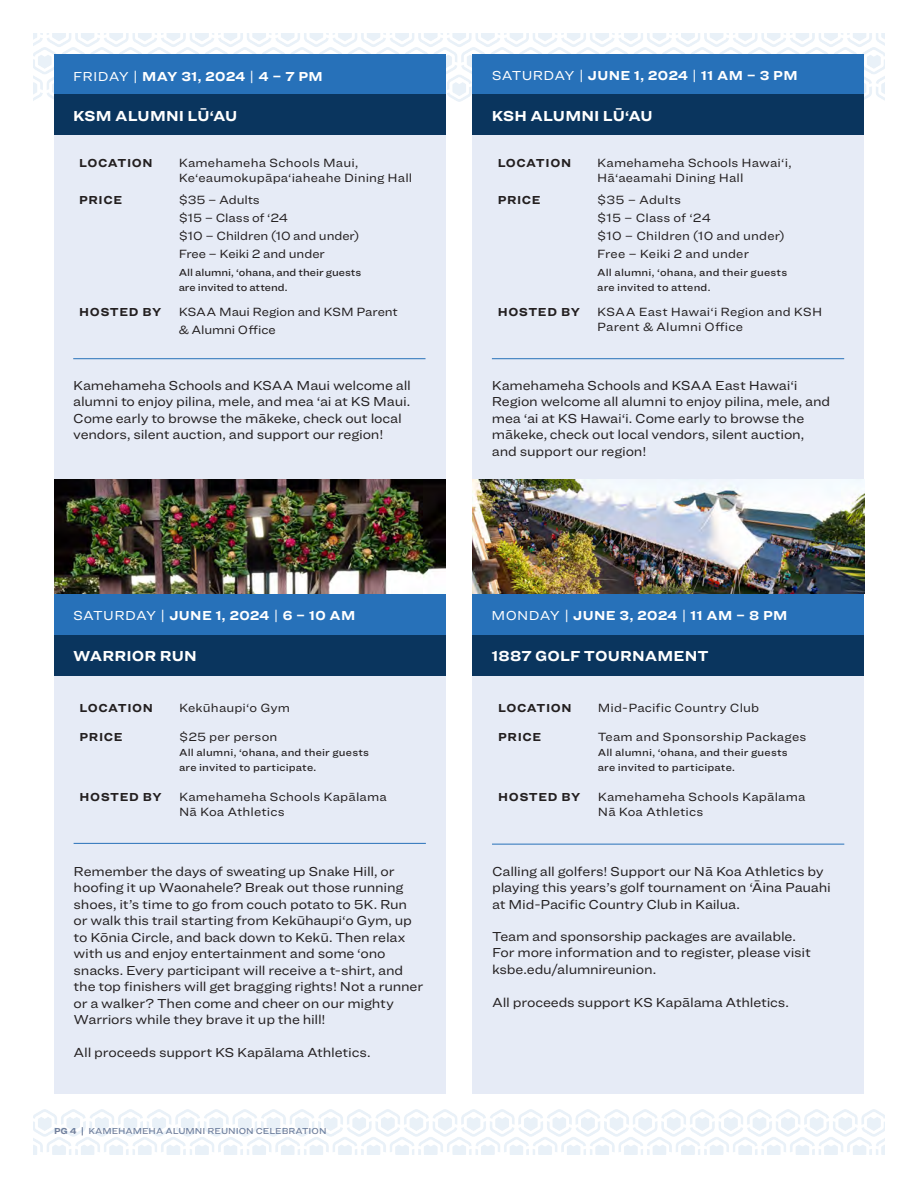
<style>
.page{position:relative;width:918px;height:1188px;background:#fff}
.page>*{position:absolute;margin:0;border:0;box-sizing:border-box;transform-origin:0 0}
.t1{font:700 15px "Ringside Wide";letter-spacing:.01em;color:#fff}
.t2{font:13.5px/16.5px "Ringside Wide";letter-spacing:-.015em;color:#231f20}
.t3{font:700 13.5px "Ringside Wide";letter-spacing:.025em;color:#fff}
.t4{font:12.3px/15px "Ringside Wide";letter-spacing:.01em;color:#231f20}
.t5{font:12.3px/18px "Ringside Wide";letter-spacing:-.01em;color:#231f20}
.t6{font:12.3px "Ringside Wide";letter-spacing:-.015em;color:#231f20}
.t7{font:700 12px "Ringside Wide";letter-spacing:.05em;color:#231f20}
.t8{font:500 10.5px/15px "Ringside Wide";letter-spacing:.01em;color:#231f20}
.t9{font:500 9px "Ringside Wide";color:#727f9b}
.s1{font-weight:400}
.s2{font-weight:700}
</style>
<div class="page">
<img style="left:34px;top:34px;width:850px;height:67px">
<img style="left:34px;top:1110px;width:850px;height:44px">
<div style="left:54px;top:135px;width:392px;height:345px;background:#e6ebf6"></div>
<div style="left:54px;top:54px;width:392px;height:40px;background:#2771b9"></div>
<div style="left:54px;top:94px;width:391px;height:41px;background:#0a355e"></div>
<hr style="left:73px;top:358px;width:353px;height:1px;background:#2771b9">
<div style="left:54px;top:655px;width:392px;height:439px;background:#e6ebf6"></div>
<div style="left:54px;top:595px;width:392px;height:40px;background:#2771b9"></div>
<div style="left:54px;top:635px;width:392px;height:41px;background:#0a355e"></div>
<hr style="left:74px;top:843px;width:352px;height:1px;background:#2771b9">
<div style="left:473px;top:135px;width:391px;height:345px;background:#e6ebf6"></div>
<div style="left:473px;top:54px;width:391px;height:40px;background:#2771b9"></div>
<div style="left:473px;top:94px;width:391px;height:41px;background:#0a355e"></div>
<hr style="left:492px;top:358px;width:352px;height:1px;background:#2771b9">
<div style="left:473px;top:655px;width:391px;height:439px;background:#e6ebf6"></div>
<div style="left:472px;top:595px;width:392px;height:40px;background:#2771b9"></div>
<div style="left:473px;top:635px;width:391px;height:41px;background:#0a355e"></div>
<hr style="left:492px;top:844px;width:352px;height:1px;background:#2771b9">
<img style="left:473px;top:480px;width:391px;height:114px">
<img style="left:54px;top:480px;width:392px;height:114px">
<p class="t3" style="left:73px;top:66px;width:251px"><span class="s1">FRIDAY |</span> MAY 31, 2024 <span class="s1">|</span> 4 – 7 PM</p>
<p class="t1" style="left:73px;top:104px;width:166px">KSM ALUMNI LŪ‘AU</p>
<p class="t7" style="left:79px;top:154px;width:75px">LOCATION</p>
<p class="t4" style="left:179px;top:155px;width:181px">Kamehameha Schools Maui,</p>
<p class="t4" style="left:179px;top:170px;width:235px">Ke‘eaumokupāpa‘iaheahe Dining Hall</p>
<p class="t7" style="left:79px;top:190px;width:45px">PRICE</p>
<p class="t6" style="left:179px;top:191px;width:83px">$35 – Adults</p>
<p class="t6" style="left:179px;top:209px;width:111px">$15 – Class of ‘24</p>
<p class="t5" style="left:179px;top:226px;width:182px">$10 – Children (10 and under)</p>
<p class="t5" style="left:179px;top:244px;width:148px">Free – Keiki 2 and under</p>
<p class="t8" style="left:179px;top:265px;width:184px">All alumni, ‘ohana, and their guests are invited to attend.</p>
<p class="t7" style="left:79px;top:302px;width:84px">HOSTED BY</p>
<p class="t5" style="left:179px;top:302px;width:221px">KSAA Maui Region and KSM Parent &amp; Alumni Office</p>
<p class="t2" style="left:73px;top:377px;width:339px">Kamehameha Schools and KSAA Maui welcome all alumni to enjoy pilina, mele, and mea ‘ai at KS Maui.<br>Come early to browse the mākeke, check out local vendors, silent auction, and support our region!</p>
<p class="t3" style="left:73px;top:605px;width:284px"><span class="s1">SATURDAY |</span> JUNE 1, 2024 <span class="s1">|</span> 6 – 10 AM</p>
<p class="t1" style="left:73px;top:645px;width:125px">WARRIOR RUN</p>
<p class="t7" style="left:80px;top:699px;width:75px">LOCATION</p>
<p class="t4" style="left:179px;top:700px;width:113px">Kekūhaupi‘o Gym</p>
<p class="t7" style="left:80px;top:728px;width:45px">PRICE</p>
<p class="t4" style="left:179px;top:729px;width:100px">$25 per person</p>
<p class="t8" style="left:179px;top:745px;width:192px">All alumni, ‘ohana, and their guests are invited to participate.</p>
<p class="t7" style="left:80px;top:788px;width:84px">HOSTED BY</p>
<p class="t4" style="left:179px;top:789px;width:209px">Kamehameha Schools Kapālama<br>Nā Koa Athletics</p>
<p class="t2" style="left:74px;top:863px;width:351px">Remember the days of sweating up Snake Hill, or hoofing it up Waonahele? Break out those running shoes, it’s time to go from couch potato to 5K. Run or walk this trail starting from Kekūhaupi‘o Gym, up to Kōnia Circle, and back down to Kekū. Then relax with us and enjoy entertainment and some ‘ono snacks. Every participant will receive a t-shirt, and the top finishers will get bragging rights! Not a runner or a walker? Then come and cheer on our mighty Warriors while they brave it up the hill!</p>
<p class="t2" style="left:74px;top:1044px;width:298px">All proceeds support KS Kapālama Athletics.</p>
<p class="t9" style="left:54px;top:1124px;width:274px"><span class="s2">PG 4 |</span> KAMEHAMEHA ALUMNI REUNION CELEBRATION</p>
<p class="t3" style="left:492px;top:65px;width:308px"><span class="s1">SATURDAY |</span> JUNE 1, 2024 <span class="s1">|</span> 11 AM – 3 PM</p>
<p class="t1" style="left:492px;top:104px;width:163px">KSH ALUMNI LŪ‘AU</p>
<p class="t7" style="left:498px;top:154px;width:75px">LOCATION</p>
<p class="t4" style="left:597px;top:155px;width:196px">Kamehameha Schools Hawai‘i,</p>
<p class="t4" style="left:597px;top:170px;width:148px">Hā‘aeamahi Dining Hall</p>
<p class="t7" style="left:498px;top:190px;width:45px">PRICE</p>
<p class="t4" style="left:597px;top:192px;width:85px">$35 – Adults</p>
<p class="t4" style="left:597px;top:210px;width:115px">$15 – Class of ‘24</p>
<p class="t4" style="left:597px;top:228px;width:189px">$10 – Children (10 and under)</p>
<p class="t4" style="left:597px;top:246px;width:153px">Free – Keiki 2 and under</p>
<p class="t8" style="left:597px;top:265px;width:192px">All alumni, ‘ohana, and their guests are invited to attend.</p>
<p class="t7" style="left:498px;top:302px;width:84px">HOSTED BY</p>
<p class="t4" style="left:597px;top:304px;width:227px">KSAA East Hawai‘i Region and KSH<br>Parent &amp; Alumni Office</p>
<p class="t2" style="left:492px;top:377px;width:340px">Kamehameha Schools and KSAA East Hawai‘i Region welcome all alumni to enjoy pilina, mele, and mea ‘ai at KS Hawai‘i. Come early to browse the mākeke, check out local vendors, silent auction, and support our region!</p>
<p class="t3" style="left:492px;top:605px;width:297px"><span class="s1">MONDAY |</span> JUNE 3, 2024 <span class="s1">|</span> 11 AM – 8 PM</p>
<p class="t1" style="left:492px;top:645px;width:218px">1887 GOLF TOURNAMENT</p>
<p class="t7" style="left:498px;top:699px;width:75px">LOCATION</p>
<p class="t4" style="left:598px;top:700px;width:163px">Mid-Pacific Country Club</p>
<p class="t7" style="left:498px;top:728px;width:45px">PRICE</p>
<p class="t4" style="left:598px;top:729px;width:210px">Team and Sponsorship Packages</p>
<p class="t8" style="left:598px;top:745px;width:192px">All alumni, ‘ohana, and their guests are invited to participate.</p>
<p class="t7" style="left:498px;top:788px;width:84px">HOSTED BY</p>
<p class="t4" style="left:598px;top:789px;width:209px">Kamehameha Schools Kapālama<br>Nā Koa Athletics</p>
<p class="t2" style="left:492px;top:863px;width:340px">Calling all golfers! Support our Nā Koa Athletics by playing this years’s golf tournament on ‘Āina Pauahi at Mid-Pacific Country Club in Kailua.</p>
<p class="t2" style="left:492px;top:928px;width:320px">Team and sponsorship packages are available.<br>For more information and to register, please visit ksbe.edu/alumnireunion.</p>
<p class="t2" style="left:492px;top:993px;width:298px">All proceeds support KS Kapālama Athletics.</p>
</div>
